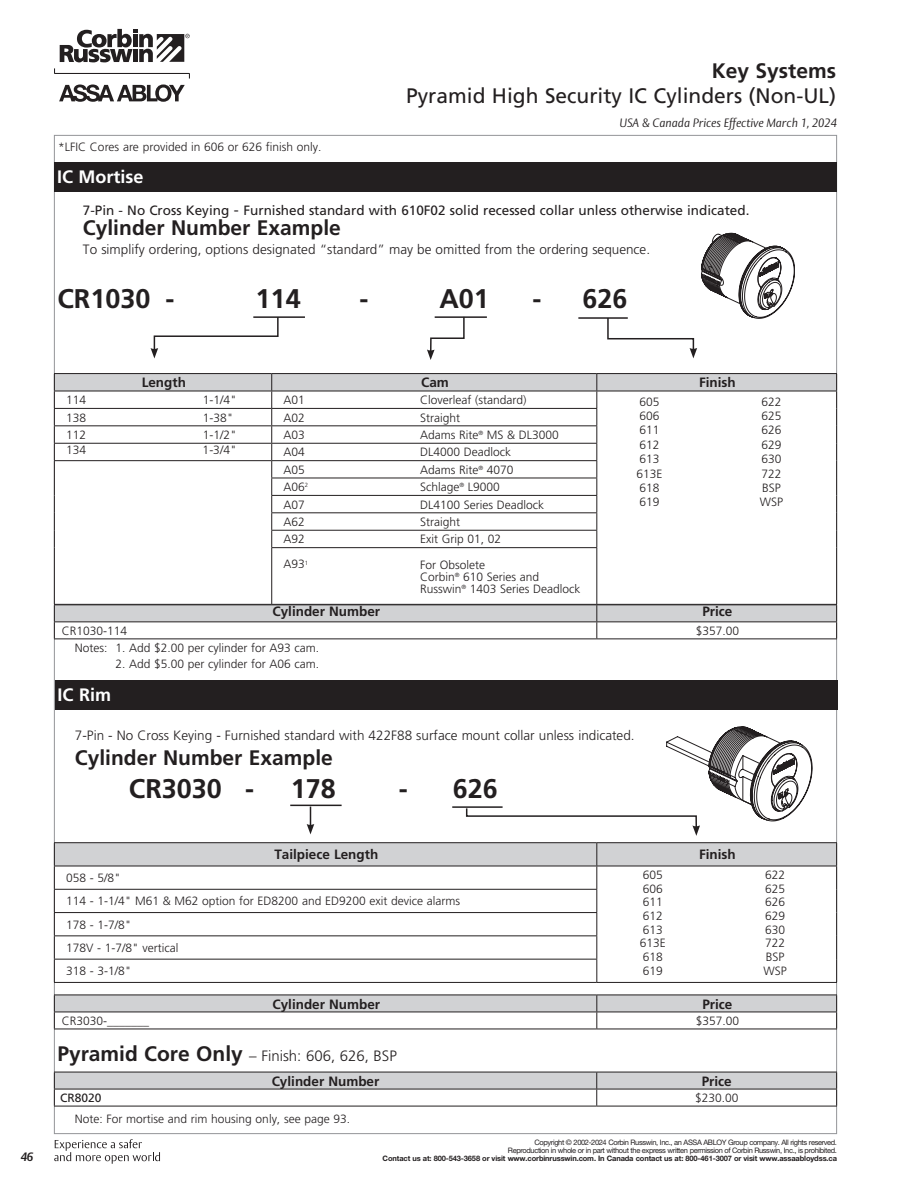
<style>
.page{position:relative;width:918px;height:1188px;background:#fff}
.page>*{position:absolute;margin:0;border:0;box-sizing:border-box;transform-origin:0 0}
.t1{font:700 27px "Frutiger LT Pro";color:#231f20}
.t2{font:700 21px "Frutiger LT Pro";color:#231f20}
.t3{font:21px "Frutiger LT Pro";color:#231f20}
.t4{font:700 18px "Frutiger LT Pro";color:#fff}
.t5{font:300 15px "Frutiger LT Pro";color:#231f20}
.t6{font:300 13.5px "Frutiger LT Pro";color:#231f20}
.t7{font:700 13.5px "Frutiger LT Pro";color:#231f20}
.t8{font:13.5px "Frutiger LT Pro";color:#231f20}
.t9{font:300 12px/14.4px "Frutiger LT Pro";color:#231f20}
.t10{font:italic 300 12px "ASSA Vesta";color:#231f20}
.t11{font:12px "Frutiger LT Pro";color:#231f20}
.t12{font:italic 700 12px "ASSA Vesta";color:#231f20}
.t13{font:7.5px/8.2px "Helvetica Neue LT Pro";letter-spacing:-.05em;color:#231f20;text-align:right}
.t14{font:700 7.5px "Helvetica Neue LT Pro";letter-spacing:-.015em;color:#231f20}
.s1{font-size:15px}
.s2{font-weight:700;font-size:21px}
</style>
<div class="page">
<svg style="left:54px;top:68px;width:136px;height:34px"></svg>
<svg style="left:60px;top:29px;width:130px;height:33px"></svg>
<svg style="left:54px;top:1139px;width:106px;height:25px"></svg>
<svg style="left:55px;top:548px;width:781px;height:56px"></svg>
<hr style="left:54px;top:373px;width:218px;height:1px;background:#231f20">
<hr style="left:272px;top:373px;width:325px;height:1px;background:#231f20">
<hr style="left:597px;top:373px;width:240px;height:1px;background:#231f20">
<svg style="left:54px;top:374px;width:783px;height:174px"></svg>
<hr style="left:54px;top:548px;width:1px;height:56px;background:#231f20">
<hr style="left:271px;top:547px;width:326px;height:1px;background:#231f20">
<hr style="left:271px;top:548px;width:1px;height:56px;background:#231f20">
<hr style="left:596px;top:548px;width:1px;height:56px;background:#231f20">
<hr style="left:836px;top:548px;width:1px;height:56px;background:#231f20">
<hr style="left:54px;top:842px;width:543px;height:1px;background:#231f20">
<hr style="left:597px;top:842px;width:240px;height:1px;background:#231f20">
<svg style="left:54px;top:843px;width:783px;height:139px"></svg>
<hr style="left:54px;top:982px;width:543px;height:1px;background:#231f20">
<hr style="left:597px;top:982px;width:240px;height:1px;background:#231f20">
<hr style="left:54px;top:604px;width:543px;height:1px;background:#231f20">
<hr style="left:597px;top:604px;width:240px;height:1px;background:#231f20">
<svg style="left:54px;top:605px;width:783px;height:34px"></svg>
<hr style="left:54px;top:639px;width:543px;height:1px;background:#231f20">
<hr style="left:597px;top:639px;width:240px;height:1px;background:#231f20">
<svg style="left:54px;top:995px;width:783px;height:34px"></svg>
<hr style="left:54px;top:1029px;width:543px;height:1px;background:#231f20">
<hr style="left:597px;top:1029px;width:240px;height:1px;background:#231f20">
<svg style="left:54px;top:1072px;width:783px;height:34px"></svg>
<hr style="left:54px;top:1106px;width:543px;height:1px;background:#231f20">
<hr style="left:597px;top:1106px;width:240px;height:1px;background:#231f20">
<hr style="left:290px;top:805px;width:52px;height:1px;background:#231f20">
<hr style="left:452px;top:806px;width:51px;height:2px;background:#231f20">
<hr style="left:253px;top:316px;width:52px;height:2px;background:#231f20">
<hr style="left:435px;top:316px;width:52px;height:2px;background:#231f20">
<hr style="left:578px;top:317px;width:50px;height:2px;background:#231f20">
<svg style="left:151px;top:316px;width:128px;height:42px"></svg>
<svg style="left:427px;top:316px;width:38px;height:44px"></svg>
<div style="left:54px;top:162px;width:783px;height:29px;background:#231f20"></div>
<div style="left:55px;top:680px;width:783px;height:29px;background:#231f20"></div>
<svg style="left:307px;top:807px;width:7px;height:27px"></svg>
<svg style="left:606px;top:233px;width:189px;height:125px"></svg>
<svg style="left:465px;top:726px;width:347px;height:110px"></svg>
<h2 class="t2" style="left:712px;top:58px;width:126px">Key Systems</h2>
<h2 class="t3" style="left:406px;top:84px;width:431px">Pyramid High Security IC Cylinders (Non-UL)</h2>
<p class="t9" style="left:58px;top:140px;width:265px">*LFIC Cores are provided in 606 or 626 finish only.</p>
<h3 class="t4" style="left:57px;top:167px;width:88px">IC Mortise</h3>
<p class="t10" style="left:620px;top:116px;width:219px">USA &amp; Canada Prices Effective March 1, 2024</p>
<p class="t8" style="left:83px;top:203px;width:668px">7-Pin - No Cross Keying <span class="s1">-</span> Furnished standard with 610F02 solid recessed collar unless otherwise indicated.</p>
<h2 class="t2" style="left:83px;top:216px;width:259px">Cylinder Number Example</h2>
<p class="t6" style="left:83px;top:242px;width:569px">To simplify ordering, options designated “standard” may be omitted from the ordering sequence.</p>
<h1 class="t1" style="left:57px;top:283px;width:118px">CR1030 -</h1>
<h1 class="t1" style="left:256px;top:283px;width:47px">114</h1>
<h1 class="t1" style="left:360px;top:283px;width:10px">-</h1>
<h1 class="t1" style="left:439px;top:283px;width:51px">A01</h1>
<h1 class="t1" style="left:533px;top:283px;width:96px">- 626</h1>
<p class="t12" style="left:21px;top:1150px;width:14px">46</p>
<p class="t7" style="left:142px;top:375px;width:46px">Length</p>
<p class="t7" style="left:421px;top:375px;width:29px">Cam</p>
<p class="t7" style="left:699px;top:375px;width:38px">Finish</p>
<p class="t9" style="left:66px;top:393px;width:22px">114</p>
<p class="t9" style="left:203px;top:393px;width:36px">1-1/4"</p>
<p class="t9" style="left:284px;top:393px;width:23px">A01</p>
<p class="t9" style="left:420px;top:393px;width:108px">Cloverleaf (standard)</p>
<p class="t9" style="left:66px;top:410px;width:22px">138</p>
<p class="t9" style="left:203px;top:410px;width:32px">1-38"</p>
<p class="t9" style="left:284px;top:410px;width:23px">A02</p>
<p class="t9" style="left:420px;top:410px;width:41px">Straight</p>
<p class="t9" style="left:66px;top:428px;width:22px">112</p>
<p class="t9" style="left:203px;top:428px;width:36px">1-1/2"</p>
<p class="t9" style="left:284px;top:428px;width:23px">A03</p>
<p class="t9" style="left:420px;top:428px;width:140px">Adams Rite<sup>®</sup> MS &amp; DL3000</p>
<p class="t9" style="left:66px;top:442px;width:22px">134</p>
<p class="t9" style="left:203px;top:442px;width:36px">1-3/4"</p>
<p class="t9" style="left:284px;top:445px;width:23px">A04</p>
<p class="t9" style="left:420px;top:445px;width:93px">DL4000 Deadlock</p>
<p class="t9" style="left:284px;top:463px;width:23px">A05</p>
<p class="t9" style="left:420px;top:463px;width:95px">Adams Rite<sup>®</sup> 4070</p>
<p class="t9" style="left:284px;top:480px;width:26px">A06<sup>2</sup></p>
<p class="t9" style="left:420px;top:480px;width:81px">Schlage<sup>®</sup> L9000</p>
<p class="t9" style="left:284px;top:497px;width:23px">A07</p>
<p class="t9" style="left:420px;top:497px;width:126px">DL4100 Series Deadlock</p>
<p class="t9" style="left:284px;top:515px;width:23px">A62</p>
<p class="t9" style="left:420px;top:515px;width:41px">Straight</p>
<p class="t9" style="left:284px;top:532px;width:23px">A92</p>
<p class="t9" style="left:420px;top:532px;width:83px">Exit Grip 01, 02</p>
<p class="t9" style="left:284px;top:557px;width:26px">A93<sup>1</sup></p>
<p class="t9" style="left:420px;top:558px;width:162px;line-height:12px">For Obsolete<br>Corbin<sup>®</sup> 610 Series and<br>Russwin<sup>®</sup> 1403 Series Deadlock</p>
<p class="t9" style="left:636px;top:394px;width:28px">605<br>606<br>611<br>612<br>613<br>613E<br>618<br>619</p>
<p class="t9" style="left:760px;top:394px;width:25px">622<br>625<br>626<br>629<br>630<br>722<br>BSP<br>WSP</p>
<p class="t7" style="left:273px;top:604px;width:109px">Cylinder Number</p>
<p class="t7" style="left:702px;top:604px;width:32px">Price</p>
<p class="t9" style="left:62px;top:624px;width:67px">CR1030-114</p>
<p class="t9" style="left:696px;top:624px;width:45px">$357.00</p>
<p class="t9" style="left:75px;top:641px;width:246px">Notes: 1. Add $2.00 per cylinder for A93 cam.</p>
<p class="t9" style="left:115px;top:657px;width:205px">2. Add $5.00 per cylinder for A06 cam.</p>
<h3 class="t4" style="left:58px;top:684px;width:55px">IC Rim</h3>
<p class="t6" style="left:75px;top:727px;width:561px">7-Pin - No Cross Keying - Furnished standard with 422F88 surface mount collar unless indicated.</p>
<h2 class="t2" style="left:75px;top:745px;width:259px">Cylinder Number Example</h2>
<h1 class="t1" style="left:129px;top:772px;width:127px">CR3030 -</h1>
<h1 class="t1" style="left:291px;top:772px;width:47px">178</h1>
<h1 class="t1" style="left:399px;top:772px;width:101px">- 626</h1>
<p class="t7" style="left:274px;top:847px;width:105px">Tailpiece Length</p>
<p class="t7" style="left:699px;top:847px;width:38px">Finish</p>
<p class="t9" style="left:66px;top:866px;width:395px;line-height:23.2px">058 - 5/8"<br>114 - 1-1/4" M61 &amp; M62 option for ED8200 and ED9200 exit device alarms<br>178 - 1-7/8"<br>178V - 1-7/8" vertical<br>318 - 3-1/8"</p>
<p class="t9" style="left:640px;top:868px;width:28px;line-height:13.6px">605<br>606<br>611<br>612<br>613<br>613E<br>618<br>619</p>
<p class="t9" style="left:763px;top:868px;width:25px;line-height:13.6px">622<br>625<br>626<br>629<br>630<br>722<br>BSP<br>WSP</p>
<p class="t7" style="left:273px;top:996px;width:109px">Cylinder Number</p>
<p class="t7" style="left:702px;top:996px;width:32px">Price</p>
<p class="t9" style="left:62px;top:1014px;width:89px">CR3030-_______</p>
<p class="t9" style="left:696px;top:1014px;width:45px">$357.00</p>
<p class="t5" style="left:57px;top:1047px;width:341px"><span class="s2">Pyramid Core Only</span> – Finish: 606, 626, BSP</p>
<p class="t7" style="left:272px;top:1073px;width:109px">Cylinder Number</p>
<p class="t7" style="left:702px;top:1073px;width:32px">Price</p>
<p class="t11" style="left:60px;top:1091px;width:43px">CR8020</p>
<p class="t9" style="left:695px;top:1091px;width:45px">$230.00</p>
<p class="t9" style="left:75px;top:1111px;width:277px">Note: For mortise and rim housing only, see page 93.</p>
<p class="t13" style="left:508px;top:1138px;width:331px">Copyright © 2002-2024 Corbin Russwin, Inc., an ASSA ABLOY Group company. All rights reserved.<br>Reproduction in whole or in part without the express written permission of Corbin Russwin, Inc., is prohibited.</p>
<p class="t14" style="left:383px;top:1154px;width:456px">Contact us at: 800-543-3658 or visit www.corbinrusswin.com. In Canada contact us at: 800-461-3007 or visit www.assaabloydss.ca</p>
</div>
